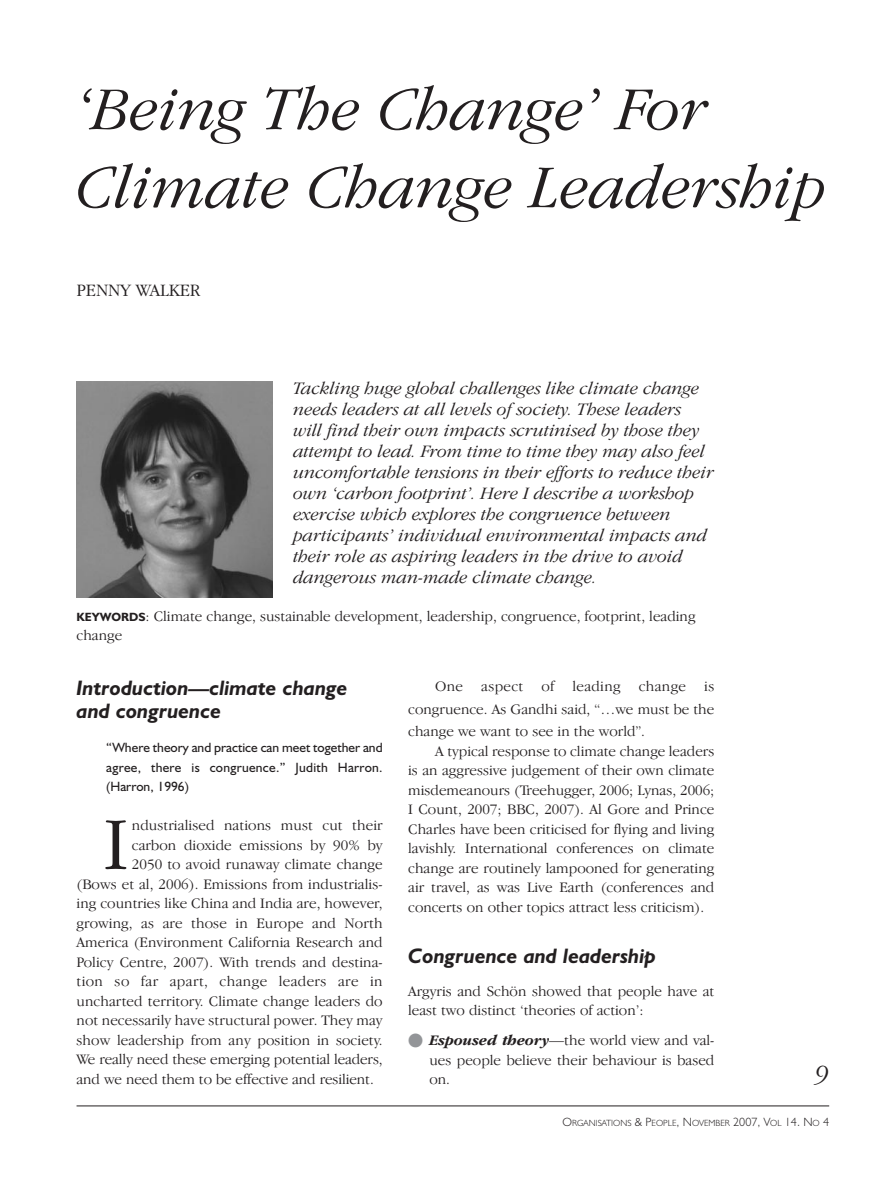
<style>
.page{position:relative;width:893px;height:1191px;background:#fff}
.page>*{position:absolute;margin:0;border:0;box-sizing:border-box;transform-origin:0 0}
.t1{font:300 77.55px "Garamond IT Cby BT";color:#231f20}
.t2{font:italic 300 63px/78px "Garamond IT Cby BT";color:#231f20}
.t3{font:italic 300 27px "Garamond IT Cby BT";color:#231f20}
.t4{font:italic 700 21px/22.5px "Humanist 521 BT";color:#231f20}
.t5{font:italic 300 18px/21px "Garamond IT Cby BT";color:#231f20}
.t6{font:300 18px "Garamond IT Cby BT";color:#231f20}
.t7{font:300 15px/19.5px "Garamond IT Cby BT";letter-spacing:.005em;color:#231f20;text-align:justify}
.t8{font:300 15px "Garamond IT Cby BT";letter-spacing:.025em;color:#231f20}
.t9{font:13.5px/19.5px "Humanist 521 BT";letter-spacing:.02em;color:#231f20;text-align:justify}
.t10{font:300 9px "Humanist 521 BT";color:#231f20}
.s1{font-family:"Humanist 521 BT";font-weight:700;font-size:12px}
.s2{color:#939598}
.s3{font-weight:700;font-style:italic}
.s4{font-size:12px}
</style>
<div class="page">
<hr style="left:77px;top:1105px;width:752px;height:1px;background:#231f20">
<img style="left:77px;top:381px;width:195px;height:216px">
<p class="t2" style="left:77px;top:75px;width:752px">‘Being The Change’ For<br>Climate Change Leadership</p>
<p class="t6" style="left:77px;top:283px;width:125px">PENNY WALKER</p>
<p class="t5" style="left:293px;top:379px;width:422px">Tackling huge global challenges like climate change needs leaders at all levels of society. These leaders will find their own impacts scrutinised by those they attempt to lead. From time to time they may also feel uncomfortable tensions in their efforts to reduce their own ‘carbon footprint’. Here I describe a workshop exercise which explores the congruence between participants’ individual environmental impacts and their role as aspiring leaders in the drive to avoid dangerous man-made climate change.</p>
<p class="t7" style="left:77px;top:607px;width:620px"><span class="s1">KEYWORDS</span>: Climate change, sustainable development, leadership, congruence, footprint, leading change</p>
<p class="t4" style="left:77px;top:679px;width:272px">Introduction—climate change and congruence</p>
<p class="t9" style="left:106px;top:739px;width:278px">“Where theory and practice can meet together and agree, there is congruence.” Judith Harron. (Harron, 1996)</p>
<p class="t1" style="left:104px;top:815px;width:26px">I</p>
<p class="t7" style="left:132px;top:817px;width:252px">ndustrialised nations must cut their</p>
<p class="t7" style="left:132px;top:836px;width:252px">carbon dioxide emissions by 90% by</p>
<p class="t7" style="left:132px;top:856px;width:252px">2050 to avoid runaway climate change</p>
<p class="t7" style="left:77px;top:875px;width:308px">(Bows et al, 2006). Emissions from industrialis-</p>
<p class="t7" style="left:77px;top:895px;width:308px">ing countries like China and India are, however,</p>
<p class="t7" style="left:77px;top:914px;width:308px">growing, as are those in Europe and North</p>
<p class="t7" style="left:77px;top:934px;width:308px">America (Environment California Research and</p>
<p class="t7" style="left:77px;top:953px;width:308px">Policy Centre, 2007). With trends and destina-</p>
<p class="t8" style="left:77px;top:976px;width:308px">tion so far apart, change leaders are in</p>
<p class="t7" style="left:77px;top:992px;width:308px">uncharted territory. Climate change leaders do</p>
<p class="t7" style="left:77px;top:1012px;width:308px">not necessarily have structural power. They may</p>
<p class="t7" style="left:77px;top:1031px;width:308px">show leadership from any position in society.</p>
<p class="t7" style="left:77px;top:1051px;width:308px">We really need these emerging potential leaders,</p>
<p class="t7" style="left:77px;top:1070px;width:299px">and we need them to be effective and resilient.</p>
<p class="t7" style="left:408px;top:676px;width:308px;line-height:22.5px;text-indent:27px">One aspect of leading change is congruence. As Gandhi said, “…we must be the change we want to see in the world”.</p>
<p class="t7" style="left:408px;top:742px;width:308px;text-indent:27px">A typical response to climate change leaders is an aggressive judgement of their own climate misdemeanours (Treehugger, 2006; Lynas, 2006; I Count, 2007; BBC, 2007). Al Gore and Prince Charles have been criticised for flying and living lavishly. International conferences on climate change are routinely lampooned for generating air travel, as was Live Earth (conferences and concerts on other topics attract less criticism).</p>
<p class="t4" style="left:408px;top:947px;width:249px">Congruence and leadership</p>
<p class="t7" style="left:408px;top:982px;width:308px">Argyris and Schön showed that people have at least two distinct ‘theories of action’:</p>
<p class="t7" style="left:429px;top:1032px;width:286px;text-indent:-21px"><span class="s2">●</span> <span class="s3">Espoused theory</span>—the world view and val&shy;ues people believe their behaviour is based on.</p>
<p class="t3" style="left:816px;top:1064px;width:15px">9</p>
<p class="t10" style="left:562px;top:1119px;width:268px"><span class="s4">O</span>RGANISATIONS <span class="s4">&amp; P</span>EOPLE<span class="s4">, N</span>OVEMBER <span class="s4">2007, V</span>OL <span class="s4">14. N</span>O <span class="s4">4</span></p>
</div>
